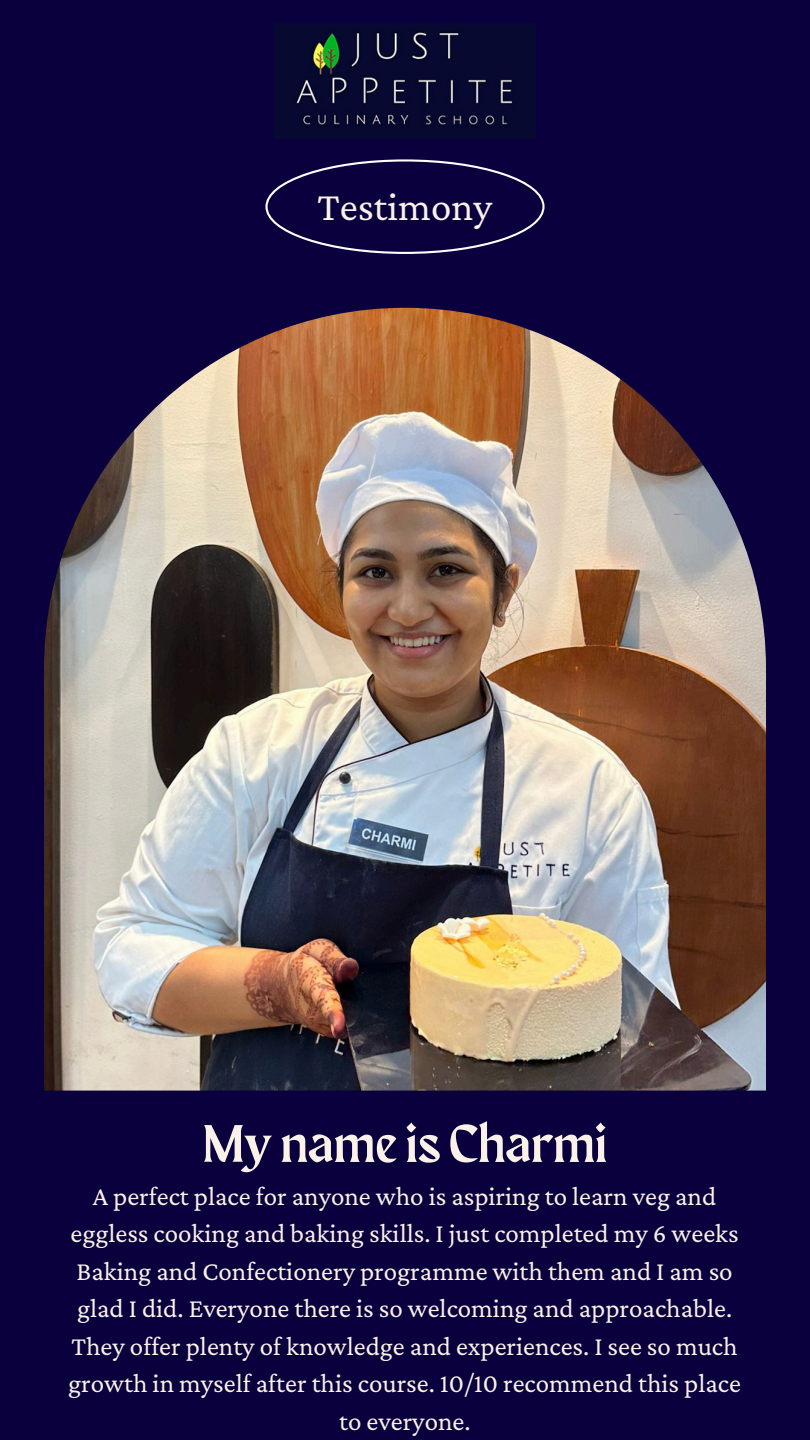
<style>
.page{position:relative;width:810px;height:1440px;background:#09003d}
.page>*{position:absolute;margin:0;border:0;box-sizing:border-box;transform-origin:0 0}
.t1{font:52.8px "Maragsa Display";letter-spacing:.01em;color:#faf2e9}
.t2{font:41px "Crimson Pro";color:#faf2e9}
.t3{font:27px/37.5px "Crimson Pro";color:#faf2e9;text-align:center}
</style>
<div class="page">
<img style="left:44px;top:308px;width:722px;height:783px">
<svg style="left:265px;top:159px;width:280px;height:95px"></svg>
<img style="left:274px;top:24px;width:262px;height:114px">
<p class="t2" style="left:318px;top:183px;width:176px">Testimony</p>
<h2 class="t1" style="left:203px;top:1121px;width:405px">My name is Charmi</h2>
<p class="t3" style="left:68px;top:1177px;width:674px">A perfect place for anyone who is aspiring to learn veg and eggless cooking and baking skills. I just completed my 6 weeks Baking and Confectionery programme with them and I am so glad I did. Everyone there is so welcoming and approachable.<br>They offer plenty of knowledge and experiences. I see so much growth in myself after this course. 10/10 recommend this place to everyone.</p>
</div>
